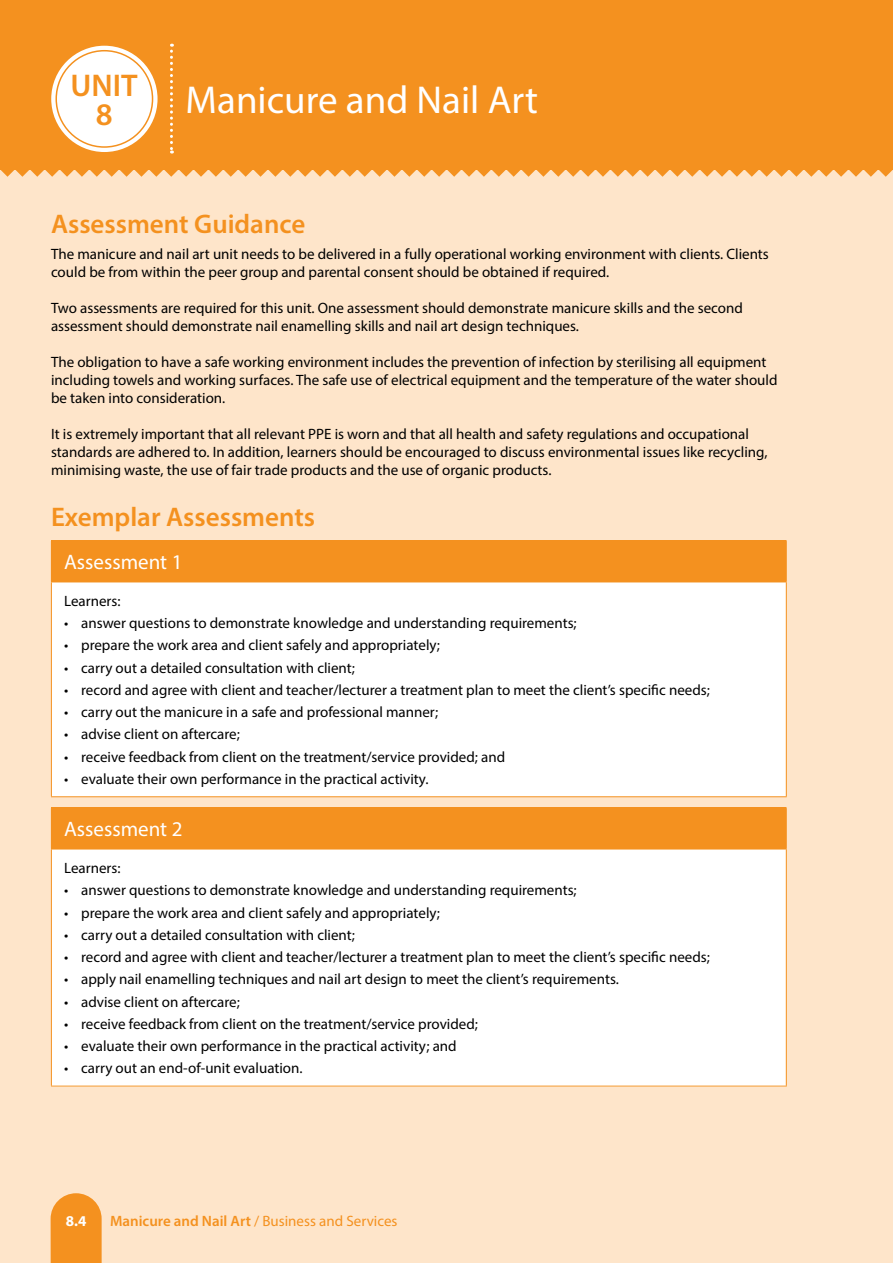
<style>
.page{position:relative;width:893px;height:1263px;background:#fee5ca}
.page>*{position:absolute;margin:0;border:0;box-sizing:border-box;transform-origin:0 0}
.t1{font:39px "Myriad Pro";color:#fff}
.t2{font:600 31.5px/28.5px "Myriad Pro";color:#f4911f;text-align:center}
.t3{font:600 27px "Myriad Pro";color:#f4911f}
.t4{font:21px "Myriad Pro";color:#fff}
.t5{font:15px/18px "Myriad Pro";color:#000}
.t6{font:15px "Myriad Pro";color:#f4911f}
.t7{font:700 15px "Myriad Pro";color:#fff}
.s1{font-weight:600}
</style>
<div class="page">
<div style="left:0;top:0;width:893px;height:169px;background:#f4911f"></div>
<div style="left:51px;top:46px;width:107px;height:106px;background:#fff;border-radius:50%"></div>
<svg style="left:170px;top:44px;width:3px;height:110px"></svg>
<svg style="left:0;top:169px;width:893px;height:8px"></svg>
<div style="left:55px;top:50px;width:98px;height:98px;border:2px solid #f4911f;border-radius:50%"></div>
<svg style="left:51px;top:1193px;width:51px;height:70px;background:#f4982d"></svg>
<div style="left:51px;top:541px;width:735px;height:41px;background:#f4911f"></div>
<div style="left:51px;top:582px;width:735px;height:215px;background:#fff"></div>
<hr style="left:51px;top:540px;width:736px;height:1px;background:#f4911f">
<hr style="left:786px;top:541px;width:1px;height:41px;background:#f4911f">
<hr style="left:51px;top:582px;width:736px;height:1px;background:#f4911f">
<hr style="left:51px;top:582px;width:1px;height:214px;background:#f4911f">
<hr style="left:786px;top:582px;width:1px;height:214px;background:#f4911f">
<hr style="left:51px;top:796px;width:736px;height:1px;background:#f4911f">
<div style="left:51px;top:808px;width:735px;height:41px;background:#f4911f"></div>
<div style="left:51px;top:849px;width:735px;height:237px;background:#fff"></div>
<hr style="left:51px;top:807px;width:736px;height:1px;background:#f4911f">
<hr style="left:786px;top:808px;width:1px;height:41px;background:#f4911f">
<hr style="left:51px;top:849px;width:736px;height:1px;background:#f4911f">
<hr style="left:51px;top:849px;width:1px;height:237px;background:#f4911f">
<hr style="left:786px;top:849px;width:1px;height:237px;background:#f4911f">
<hr style="left:51px;top:1086px;width:736px;height:1px;background:#f4911f">
<h2 class="t2" style="left:71px;top:71px;width:69px">UNIT<br>8</h2>
<h1 class="t1" style="left:186px;top:76px;width:354px">Manicure and Nail Art</h1>
<h3 class="t3" style="left:51px;top:207px;width:256px">Assessment Guidance</h3>
<p class="t5" style="left:51px;top:245px;width:719px">The manicure and nail art unit needs to be delivered in a fully operational working environment with clients. Clients could be from within the peer group and parental consent should be obtained if required.</p>
<p class="t5" style="left:51px;top:299px;width:693px">Two assessments are required for this unit. One assessment should demonstrate manicure skills and the second assessment should demonstrate nail enamelling skills and nail art design techniques.</p>
<p class="t5" style="left:51px;top:353px;width:728px">The obligation to have a safe working environment includes the prevention of infection by sterilising all equipment including towels and working surfaces. The safe use of electrical equipment and the temperature of the water should be taken into consideration.</p>
<p class="t5" style="left:51px;top:425px;width:718px">It is extremely important that all relevant PPE is worn and that all health and safety regulations and occupational standards are adhered to. In addition, learners should be encouraged to discuss environmental issues like recycling, minimising waste, the use of fair trade products and the use of organic products.</p>
<h3 class="t3" style="left:51px;top:500px;width:266px">Exemplar Assessments</h3>
<h3 class="t4" style="left:64px;top:549px;width:120px">Assessment 1</h3>
<p class="t5" style="left:64px;top:592px;width:58px">Learners:</p>
<p class="t5" style="left:64px;top:614px;width:514px">• answer questions to demonstrate knowledge and understanding requirements;</p>
<p class="t5" style="left:64px;top:636px;width:377px">• prepare the work area and client safely and appropriately;</p>
<p class="t5" style="left:64px;top:658px;width:292px">• carry out a detailed consultation with client;</p>
<p class="t5" style="left:64px;top:681px;width:647px">• record and agree with client and teacher/lecturer a treatment plan to meet the client’s specific needs;</p>
<p class="t5" style="left:64px;top:703px;width:375px">• carry out the manicure in a safe and professional manner;</p>
<p class="t5" style="left:64px;top:725px;width:177px">• advise client on aftercare;</p>
<p class="t5" style="left:64px;top:747px;width:442px">• receive feedback from client on the treatment/service provided; and</p>
<p class="t5" style="left:64px;top:770px;width:366px">• evaluate their own performance in the practical activity.</p>
<h3 class="t4" style="left:64px;top:816px;width:120px">Assessment 2</h3>
<p class="t5" style="left:64px;top:859px;width:58px">Learners:</p>
<p class="t5" style="left:64px;top:881px;width:514px">• answer questions to demonstrate knowledge and understanding requirements;</p>
<p class="t5" style="left:64px;top:903px;width:377px">• prepare the work area and client safely and appropriately;</p>
<p class="t5" style="left:64px;top:925px;width:292px">• carry out a detailed consultation with client;</p>
<p class="t5" style="left:64px;top:948px;width:647px">• record and agree with client and teacher/lecturer a treatment plan to meet the client’s specific needs;</p>
<p class="t5" style="left:64px;top:970px;width:556px">• apply nail enamelling techniques and nail art design to meet the client’s requirements.</p>
<p class="t5" style="left:64px;top:992px;width:177px">• advise client on aftercare;</p>
<p class="t5" style="left:64px;top:1014px;width:415px">• receive feedback from client on the treatment/service provided;</p>
<p class="t5" style="left:64px;top:1037px;width:394px">• evaluate their own performance in the practical activity; and</p>
<p class="t5" style="left:64px;top:1059px;width:240px">• carry out an end-of-unit evaluation.</p>
<p class="t7" style="left:66px;top:1211px;width:22px">8.4</p>
<p class="t6" style="left:110px;top:1211px;width:289px"><span class="s1">Manicure and Nail Art</span> / Business and Services</p>
</div>
